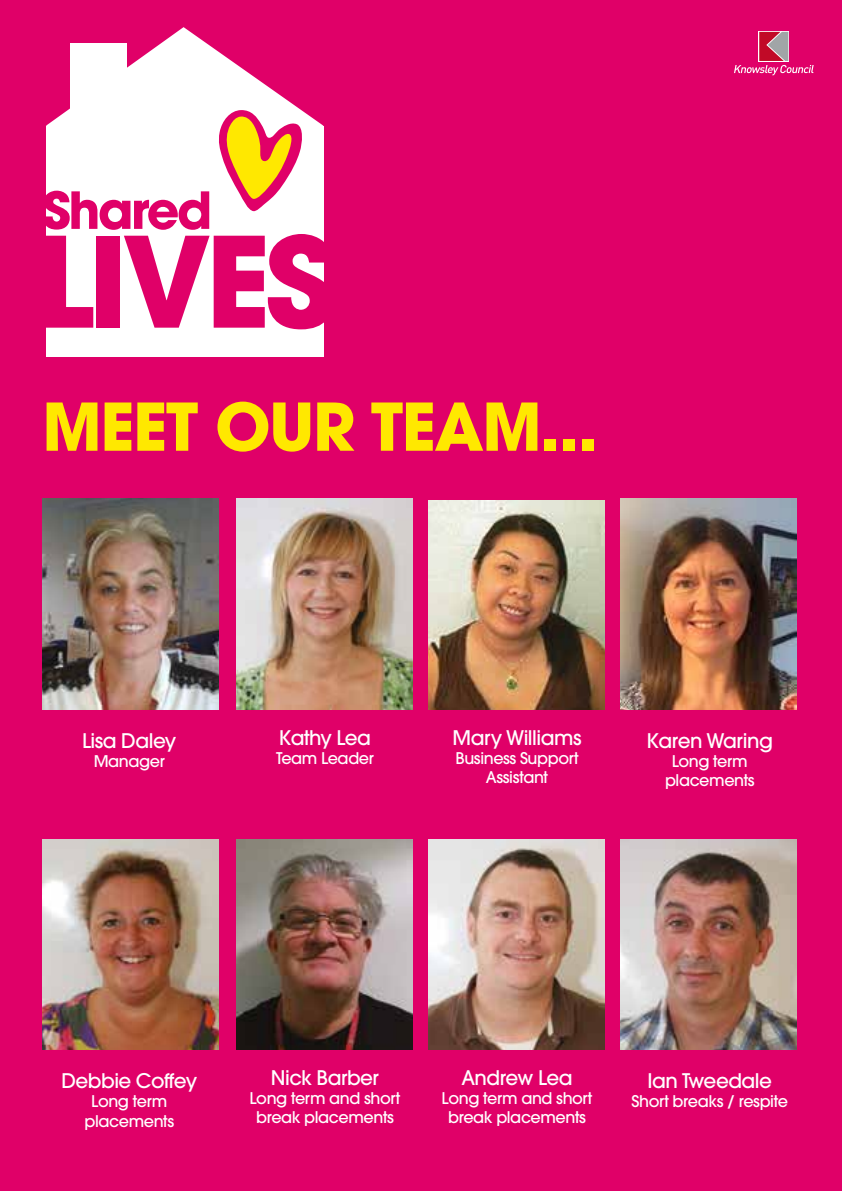
<style>
.page{position:relative;width:842px;height:1191px;background:#e00068}
.page>*{position:absolute;margin:0;border:0;box-sizing:border-box;transform-origin:0 0}
.t1{font:700 124.2px "Avant Garde";letter-spacing:-.05em;color:#e00068}
.t2{font:700 65.2px "Avant Garde";letter-spacing:-.025em;color:#ffe800}
.t3{font:700 50.6px "Avant Garde";letter-spacing:-.05em;color:#e00068}
.t4{font:500 20px "Avant Garde";letter-spacing:-.025em;color:#fff}
.t5{font:500 16px/19.2px "Avant Garde";letter-spacing:-.025em;color:#fff;text-align:center}
</style>
<div class="page">
<div style="left:46px;top:126px;width:277px;height:230px;background:#fff"></div>
<svg style="left:46px;top:27px;width:277px;height:184px"></svg>
<svg style="left:758px;top:31px;width:31px;height:1px"></svg>
<svg style="left:734px;top:32px;width:80px;height:43px"></svg>
<img style="left:43px;top:499px;width:176px;height:210px">
<img style="left:43px;top:839px;width:176px;height:210px">
<img style="left:236px;top:499px;width:176px;height:210px">
<img style="left:236px;top:839px;width:176px;height:210px">
<img style="left:429px;top:500px;width:176px;height:209px">
<img style="left:429px;top:839px;width:176px;height:210px">
<img style="left:620px;top:499px;width:176px;height:210px">
<img style="left:620px;top:839px;width:176px;height:210px">
<h3 class="t3" style="left:42px;top:177px;width:172px">Shared</h3>
<h1 class="t1" style="left:34px;top:201px;width:304px">LIVES</h1>
<h2 class="t2" style="left:42px;top:384px;width:558px">MEET OUR TEAM...</h2>
<p class="t4" style="left:82px;top:728px;width:96px">Lisa Daley</p>
<p class="t5" style="left:94px;top:751px;width:73px">Manager</p>
<p class="t4" style="left:279px;top:725px;width:94px">Kathy Lea</p>
<p class="t5" style="left:276px;top:748px;width:99px">Team Leader</p>
<p class="t4" style="left:452px;top:725px;width:130px">Mary Williams</p>
<p class="t5" style="left:455px;top:748px;width:125px">Business Support<br>Assistant</p>
<p class="t4" style="left:647px;top:728px;width:128px">Karen Waring</p>
<p class="t5" style="left:665px;top:751px;width:91px">Long term placements</p>
<p class="t4" style="left:61px;top:1068px;width:137px">Debbie Coffey</p>
<p class="t5" style="left:85px;top:1092px;width:91px">Long term placements</p>
<p class="t4" style="left:271px;top:1065px;width:110px">Nick Barber</p>
<p class="t5" style="left:250px;top:1088px;width:152px">Long term and short break placements</p>
<p class="t4" style="left:461px;top:1065px;width:113px">Andrew Lea</p>
<p class="t5" style="left:442px;top:1088px;width:152px">Long term and short break placements</p>
<p class="t4" style="left:648px;top:1068px;width:126px">Ian Tweedale</p>
<p class="t5" style="left:632px;top:1092px;width:158px">Short breaks / respite</p>
</div>
